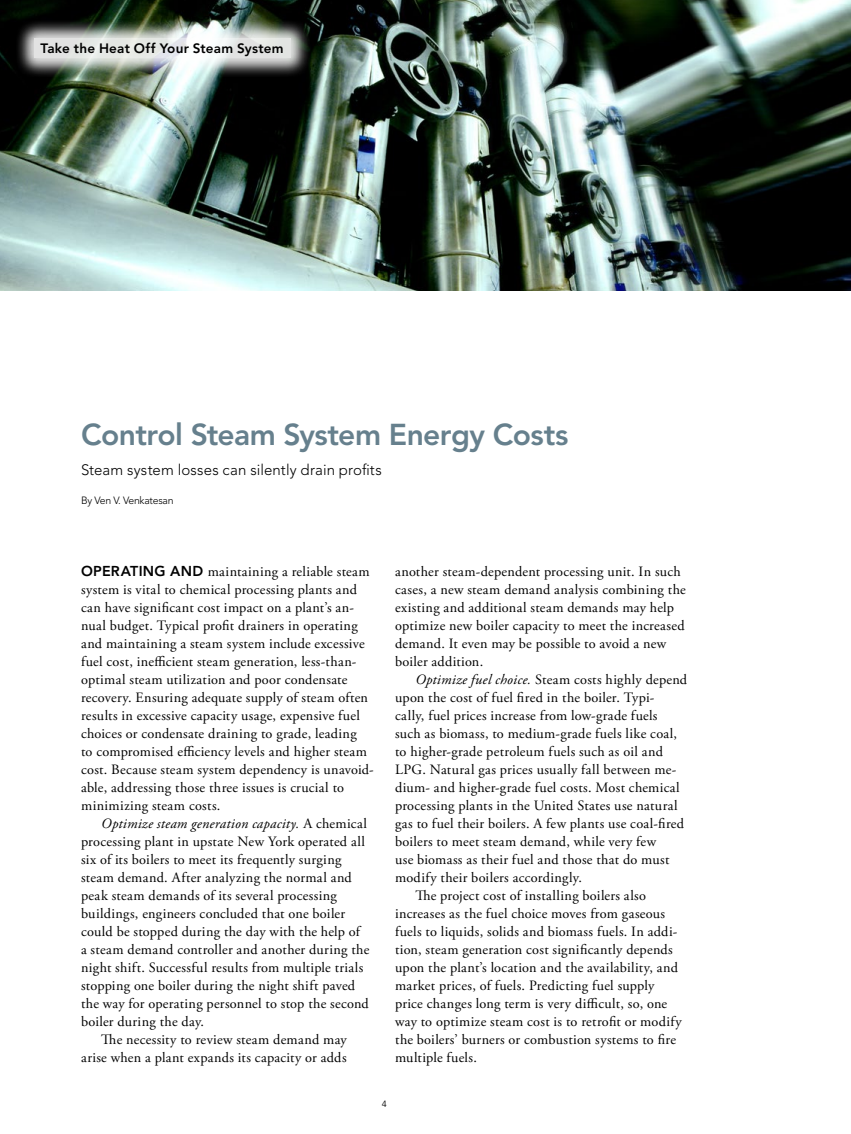
<style>
.page{position:relative;width:851px;height:1134px;background:#fff}
.page>*{position:absolute;margin:0;border:0;box-sizing:border-box;transform-origin:0 0}
.t1{font:800 30px "Avenir LT Std";letter-spacing:-.02em;color:#66808d}
.t2{font:300 15px "Avenir LT Std";letter-spacing:.005em;color:#000}
.t3{font:14.25px/18px "Adobe Garamond Pro";letter-spacing:.02em;color:#000}
.t4{font:italic 14.25px "Adobe Garamond Pro";letter-spacing:.02em;color:#000}
.t5{font:800 13.5px "Avenir LT Std";letter-spacing:.015em;color:#000}
.t6{font:300 10.5px "Avenir LT Std";letter-spacing:-.025em;color:#000}
.t7{font:9px "Avenir LT Std";color:#000}
.s1{font-family:"Avenir LT Std";font-weight:800}
.s2{font-style:normal}
.s3{font-style:italic}
</style>
<div class="page">
<img style="left:0;top:0;width:850px;height:291px">
<img style="left:15px;top:19px;width:295px;height:59px">
<svg style="left:35px;top:38px;width:256px;height:20px;fill:#e4e7e4"></svg>
<p class="t5" style="left:40px;top:40px;width:244px">Take the Heat Off Your Steam System</p>
<h1 class="t1" style="left:81px;top:417px;width:489px">Control Steam System Energy Costs</h1>
<p class="t2" style="left:81px;top:461px;width:302px">Steam system losses can silently drain profits</p>
<p class="t6" style="left:81px;top:494px;width:94px">By Ven V. Venkatesan</p>
<p class="t3" style="left:81px;top:563px;width:294px"><span class="s1">Ope rati ng and</span> maintaining a reliable steam system is vital to chemical processing plants and can have significant cost impact on a plant’s an&shy;nual budget. Typical profit drainers in operating and maintaining a steam system include excessive fuel cost, inefficient steam generation, less-than&shy;optimal steam utilization and poor condensate recovery. Ensuring adequate supply of steam often results in excessive capacity usage, expensive fuel choices or condensate draining to grade, leading<br>to compromised efficiency levels and higher steam cost. Because steam system dependency is unavoid&shy;able, addressing those three issues is crucial to minimizing steam costs.</p>
<p class="t4" style="left:101px;top:815px;width:267px">Optimize steam generation capacity. <span class="s2">A chemical</span></p>
<p class="t3" style="left:81px;top:833px;width:285px">processing plant in upstate New York operated all</p>
<p class="t3" style="left:81px;top:851px;width:262px">six of its boilers to meet its frequently surging</p>
<p class="t3" style="left:81px;top:869px;width:272px">steam demand. After analyzing the normal and</p>
<p class="t3" style="left:81px;top:887px;width:257px">peak steam demands of its several processing</p>
<p class="t3" style="left:81px;top:905px;width:265px">buildings, engineers concluded that one boiler</p>
<p class="t3" style="left:81px;top:923px;width:280px">could be stopped during the day with the help of</p>
<p class="t3" style="left:81px;top:941px;width:290px">a steam demand controller and another during the</p>
<p class="t3" style="left:81px;top:959px;width:284px">night shift. Successful results from multiple trials</p>
<p class="t3" style="left:81px;top:977px;width:276px">stopping one boiler during the night shift paved</p>
<p class="t3" style="left:81px;top:995px;width:289px">the way for operating personnel to stop the second</p>
<p class="t3" style="left:81px;top:1013px;width:125px">boiler during the day.</p>
<p class="t3" style="left:101px;top:1031px;width:247px">The necessity to review steam demand may</p>
<p class="t3" style="left:81px;top:1049px;width:267px">arise when a plant expands its capacity or adds</p>
<p class="t3" style="left:395px;top:563px;width:292px">another steam-dependent processing unit. In such cases, a new steam demand analysis combining the existing and additional steam demands may help optimize new boiler capacity to meet the increased demand. It even may be possible to avoid a new boiler addition.</p>
<p class="t3" style="left:415px;top:671px;width:273px"><span class="s3">Optimize fuel choice.</span> Steam costs highly depend</p>
<p class="t3" style="left:395px;top:689px;width:261px">upon the cost of fuel fired in the boiler. Typi-</p>
<p class="t3" style="left:395px;top:707px;width:264px">cally, fuel prices increase from low-grade fuels</p>
<p class="t3" style="left:395px;top:725px;width:283px">such as biomass, to medium-grade fuels like coal,</p>
<p class="t3" style="left:395px;top:743px;width:269px">to higher-grade petroleum fuels such as oil and</p>
<p class="t3" style="left:395px;top:761px;width:283px">LPG. Natural gas prices usually fall between me-</p>
<p class="t3" style="left:395px;top:779px;width:286px">dium- and higher-grade fuel costs. Most chemical</p>
<p class="t3" style="left:395px;top:797px;width:284px">processing plants in the United States use natural</p>
<p class="t3" style="left:395px;top:815px;width:290px">gas to fuel their boilers. A few plants use coal-fired</p>
<p class="t3" style="left:395px;top:833px;width:262px">boilers to meet steam demand, while very few</p>
<p class="t3" style="left:395px;top:851px;width:276px">use biomass as their fuel and those that do must</p>
<p class="t3" style="left:395px;top:869px;width:188px">modify their boilers accordingly.</p>
<p class="t3" style="left:415px;top:887px;width:232px">The project cost of installing boilers also</p>
<p class="t3" style="left:395px;top:905px;width:271px">increases as the fuel choice moves from gaseous</p>
<p class="t3" style="left:395px;top:923px;width:284px">fuels to liquids, solids and biomass fuels. In addi-</p>
<p class="t3" style="left:395px;top:941px;width:279px">tion, steam generation cost significantly depends</p>
<p class="t3" style="left:395px;top:959px;width:284px">upon the plant’s location and the availability, and</p>
<p class="t3" style="left:395px;top:977px;width:261px">market prices, of fuels. Predicting fuel supply</p>
<p class="t3" style="left:395px;top:995px;width:273px">price changes long term is very difficult, so, one</p>
<p class="t3" style="left:395px;top:1013px;width:288px">way to optimize steam cost is to retrofit or modify</p>
<p class="t3" style="left:395px;top:1031px;width:282px">the boilers’ burners or combustion systems to fire</p>
<p class="t3" style="left:395px;top:1049px;width:83px">multiple fuels.</p>
<p class="t7" style="left:382px;top:1099px;width:7px">4</p>
</div>
